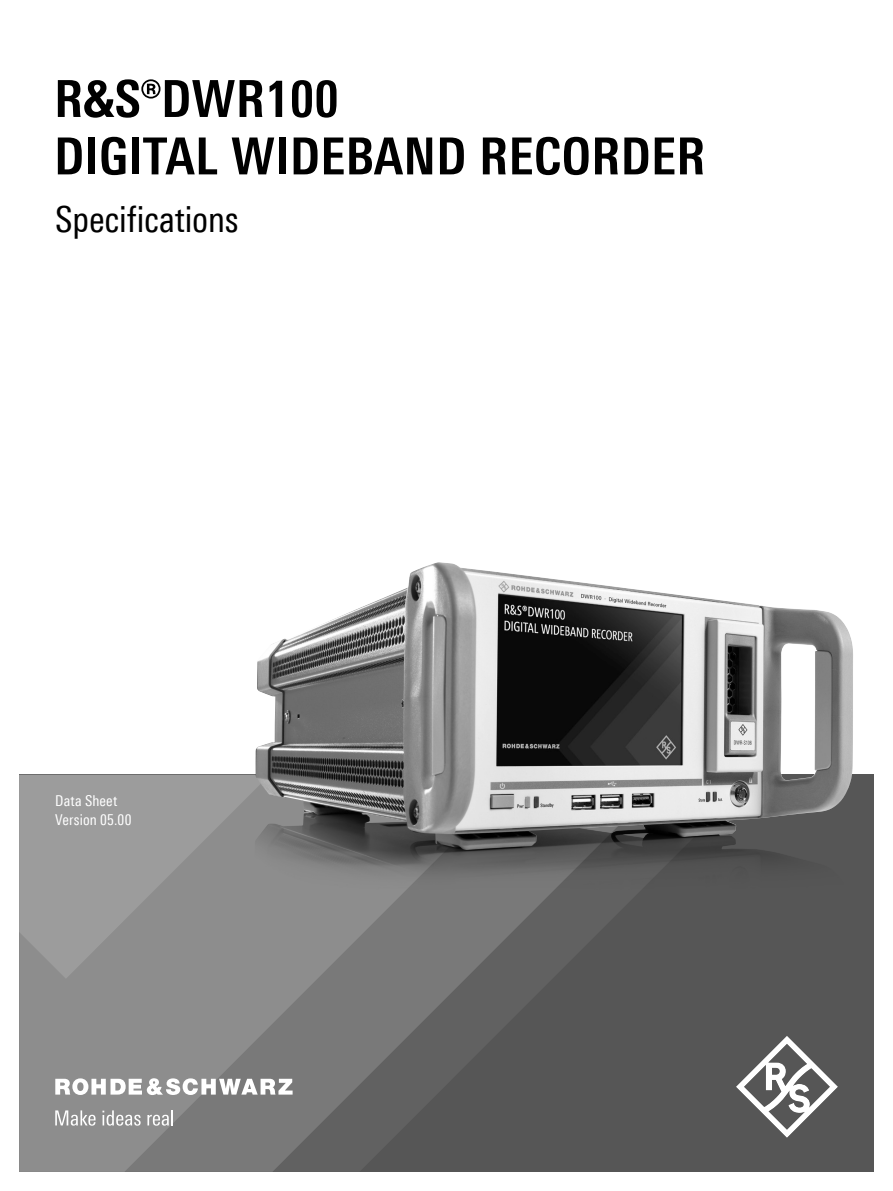
<style>
.page{position:relative;width:893px;height:1191px;background:#fff}
.page>*{position:absolute;margin:0;border:0;box-sizing:border-box;transform-origin:0 0}
.Seiten_Headline_34Pt{font:700 51px/57.4px "Linotype Univers 620 Cn";letter-spacing:.01em;color:#000}
.t1{font:36px "Linotype Univers 420 Cn";letter-spacing:-.005em;color:#000}
.t2{font:15px/19.2px "Linotype Univers 420 Cn";letter-spacing:.01em;color:#fff}
</style>
<div class="page">
<div style="left:19px;top:775px;width:855px;height:396px;background:#565656"></div>
<svg style="left:19px;top:978px;width:475px;height:193px"></svg>
<svg style="left:19px;top:775px;width:236px;height:203px;background:#969696"></svg>
<svg style="left:736px;top:1036px;width:102px;height:101px"></svg>
<svg style="left:55px;top:1078px;width:238px;height:17px;background:#c8c8c8"></svg>
<svg style="left:55px;top:1110px;width:41px;height:15px"></svg>
<svg style="left:102px;top:1110px;width:39px;height:15px"></svg>
<svg style="left:147px;top:1110px;width:26px;height:15px"></svg>
<img style="left:254px;top:809px;width:534px;height:227px">
<img style="left:255px;top:564px;width:598px;height:286px">
<p class="Seiten_Headline_34Pt" style="left:54px;top:70px;width:653px">R&amp;S®DWR100<br>DIGITAL WIDEBAND RECORDER</p>
<p class="t1" style="left:55px;top:198px;width:185px">Specifications</p>
<p class="t2" style="left:55px;top:791px;width:78px">Data Sheet<br>Version 05.00</p>
</div>
